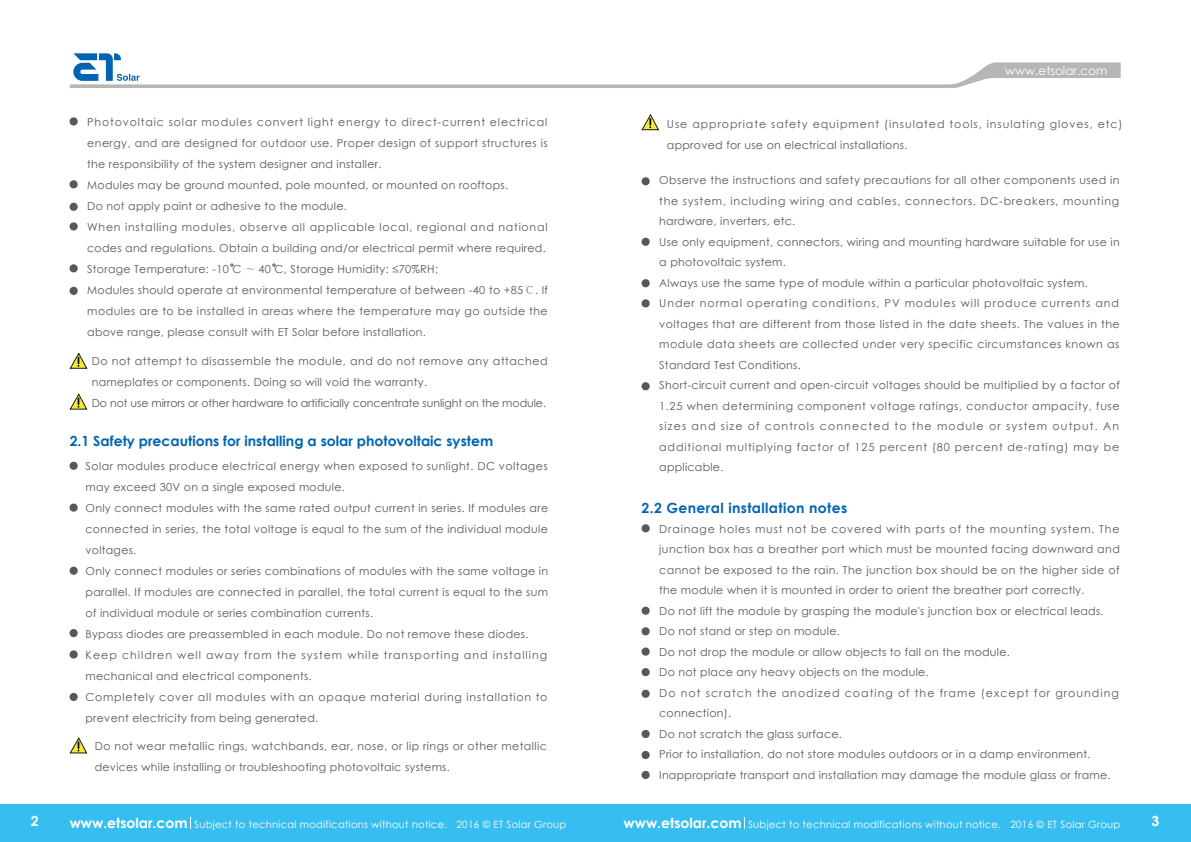
<style>
.page{position:relative;width:1191px;height:842px;background:#fff}
.page>*{position:absolute;margin:0;border:0;box-sizing:border-box;transform-origin:0 0}
.t1{font:700 14px "Century Gothic";color:#0064b1}
.t2{font:700 14px "Century Gothic";letter-spacing:.025em;color:#0064b1}
.t3{font:700 14px "Century Gothic";color:#fff}
.t4{font:12px "Century Gothic";color:#fff}
.t5{font:11px/20.5px "Century Gothic";letter-spacing:.03em;color:#595757}
.t6{font:11px/21px "Century Gothic";letter-spacing:.085em;color:#595757}
.t7{font:10px "Century Gothic";letter-spacing:.025em;color:#fff}
.s1{font-family:"Adobe Song Std";font-weight:300}
.s2{font-weight:700;font-size:14px}
</style>
<div class="page">
<div style="left:0;top:804px;width:1191px;height:38px;background:#37bef0"></div>
<svg style="left:744px;top:817px;width:1px;height:12px"></svg>
<div style="left:70px;top:117px;width:8px;height:8px;background:#595757;border-radius:50%"></div>
<div style="left:641px;top:177px;width:8px;height:8px;background:#595757;border-radius:50%"></div>
<div style="left:641px;top:238px;width:8px;height:8px;background:#595757;border-radius:50%"></div>
<div style="left:641px;top:279px;width:8px;height:8px;background:#595757;border-radius:50%"></div>
<div style="left:641px;top:299px;width:8px;height:8px;background:#595757;border-radius:50%"></div>
<div style="left:641px;top:382px;width:8px;height:8px;background:#595757;border-radius:50%"></div>
<div style="left:641px;top:524px;width:8px;height:8px;background:#595757;border-radius:50%"></div>
<div style="left:641px;top:607px;width:8px;height:8px;background:#595757;border-radius:50%"></div>
<div style="left:641px;top:627px;width:8px;height:8px;background:#595757;border-radius:50%"></div>
<div style="left:641px;top:647px;width:8px;height:9px;background:#595757;border-radius:50%"></div>
<div style="left:641px;top:668px;width:8px;height:8px;background:#595757;border-radius:50%"></div>
<div style="left:641px;top:690px;width:8px;height:8px;background:#595757;border-radius:50%"></div>
<div style="left:641px;top:730px;width:8px;height:8px;background:#595757;border-radius:50%"></div>
<div style="left:641px;top:751px;width:8px;height:8px;background:#595757;border-radius:50%"></div>
<div style="left:641px;top:771px;width:8px;height:8px;background:#595757;border-radius:50%"></div>
<div style="left:70px;top:180px;width:8px;height:8px;background:#595757;border-radius:50%"></div>
<div style="left:70px;top:203px;width:8px;height:8px;background:#595757;border-radius:50%"></div>
<div style="left:70px;top:222px;width:8px;height:8px;background:#595757;border-radius:50%"></div>
<div style="left:70px;top:264px;width:8px;height:8px;background:#595757;border-radius:50%"></div>
<div style="left:70px;top:287px;width:8px;height:8px;background:#595757;border-radius:50%"></div>
<div style="left:70px;top:462px;width:8px;height:8px;background:#595757;border-radius:50%"></div>
<div style="left:70px;top:503px;width:8px;height:9px;background:#595757;border-radius:50%"></div>
<div style="left:70px;top:567px;width:8px;height:8px;background:#595757;border-radius:50%"></div>
<div style="left:70px;top:629px;width:8px;height:8px;background:#595757;border-radius:50%"></div>
<div style="left:70px;top:650px;width:8px;height:8px;background:#595757;border-radius:50%"></div>
<div style="left:70px;top:693px;width:8px;height:8px;background:#595757;border-radius:50%"></div>
<svg style="left:69px;top:352px;width:19px;height:17px"></svg>
<svg style="left:641px;top:114px;width:19px;height:17px"></svg>
<svg style="left:69px;top:393px;width:19px;height:17px"></svg>
<svg style="left:69px;top:737px;width:19px;height:17px"></svg>
<svg style="left:70px;top:53px;width:1050px;height:35px"></svg>
<p class="t5" style="left:87px;top:111px;width:462px;line-height:21px">Photovoltaic solar modules convert light energy to direct-current electrical energy, and are designed for outdoor use. Proper design of support structures is the responsibility of the system designer and installer.<br>Modules may be ground mounted, pole mounted, or mounted on rooftops.<br>Do not apply paint or adhesive to the module.<br>When installing modules, observe all applicable local, regional and national codes and regulations. Obtain a building and/or electrical permit where required.<br>Storage Temperature: -10 C <span class="s1">～</span> 40 C, Storage Humidity: ≤70%RH;<br>Modules should operate at environmental temperature of between -40 to +85<span class="s1">℃</span>. If modules are to be installed in areas where the temperature may go outside the above range, please consult with ET Solar before installation.</p>
<p class="t5" style="left:92px;top:350px;width:457px;line-height:21px">Do not attempt to disassemble the module, and do not remove any attached nameplates or components. Doing so will void the warranty.<br>Do not use mirrors or other hardware to artificially concentrate sunlight on the module.</p>
<p class="t1" style="left:70px;top:431px;width:425px">2.1 Safety precautions for installing a solar photovoltaic system</p>
<p class="t5" style="left:85px;top:455px;width:464px;line-height:21px">Solar modules produce electrical energy when exposed to sunlight. DC voltages may exceed 30V on a single exposed module.<br>Only connect modules with the same rated output current in series. If modules are connected in series, the total voltage is equal to the sum of the individual module voltages.<br>Only connect modules or series combinations of modules with the same voltage in parallel. If modules are connected in parallel, the total current is equal to the sum of individual module or series combination currents.<br>Bypass diodes are preassembled in each module. Do not remove these diodes.<br>Keep children well away from the system while transporting and installing mechanical and electrical components.<br>Completely cover all modules with an opaque material during installation to prevent electricity from being generated.</p>
<p class="t5" style="left:95px;top:735px;width:454px;line-height:21px">Do not wear metallic rings, watchbands, ear, nose, or lip rings or other metallic devices while installing or troubleshooting photovoltaic systems.</p>
<p class="t4" style="left:1005px;top:63px;width:104px">www.etsolar.com</p>
<p class="t6" style="left:667px;top:113px;width:457px">Use appropriate safety equipment (insulated tools, insulating gloves, etc) approved for use on electrical installations.</p>
<p class="t5" style="left:659px;top:170px;width:462px">Observe the instructions and safety precautions for all other components used in the system, including wiring and cables, connectors, DC-breakers, mounting hardware, inverters, etc.<br>Use only equipment, connectors, wiring and mounting hardware suitable for use in a photovoltaic system.<br>Always use the same type of module within a particular photovoltaic system.<br>Under normal operating conditions, PV modules will produce currents and voltages that are different from those listed in the date sheets. The values in the module data sheets are collected under very specific circumstances known as Standard Test Conditions.<br>Short-circuit current and open-circuit voltages should be multiplied by a factor of 1.25 when determining component voltage ratings, conductor ampacity, fuse sizes and size of controls connected to the module or system output. An additional multiplying factor of 125 percent (80 percent de-rating) may be applicable.</p>
<p class="t2" style="left:641px;top:497px;width:207px">2.2 General installation notes</p>
<p class="t5" style="left:659px;top:518px;width:462px">Drainage holes must not be covered with parts of the mounting system. The junction box has a breather port which must be mounted facing downward and cannot be exposed to the rain. The junction box should be on the higher side of the module when it is mounted in order to orient the breather port correctly.<br>Do not lift the module by grasping the module's junction box or electrical leads.<br>Do not stand or step on module.<br>Do not drop the module or allow objects to fall on the module.<br>Do not place any heavy objects on the module.<br>Do not scratch the anodized coating of the frame (except for grounding connection).<br>Do not scratch the glass surface.<br>Prior to installation, do not store modules outdoors or in a damp environment.<br>Inappropriate transport and installation may damage the module glass or frame.</p>
<p class="t3" style="left:31px;top:811px;width:9px">2</p>
<p class="t7" style="left:70px;top:817px;width:498px"><span class="s2">www.etsolar.com</span> Subject to technical modifications without notice. 2016 © ET Solar Group</p>
<p class="t7" style="left:623px;top:817px;width:498px"><span class="s2">www.etsolar.com</span> Subject to technical modifications without notice. 2016 © ET Solar Group</p>
<p class="t3" style="left:1151px;top:811px;width:9px">3</p>
</div>
